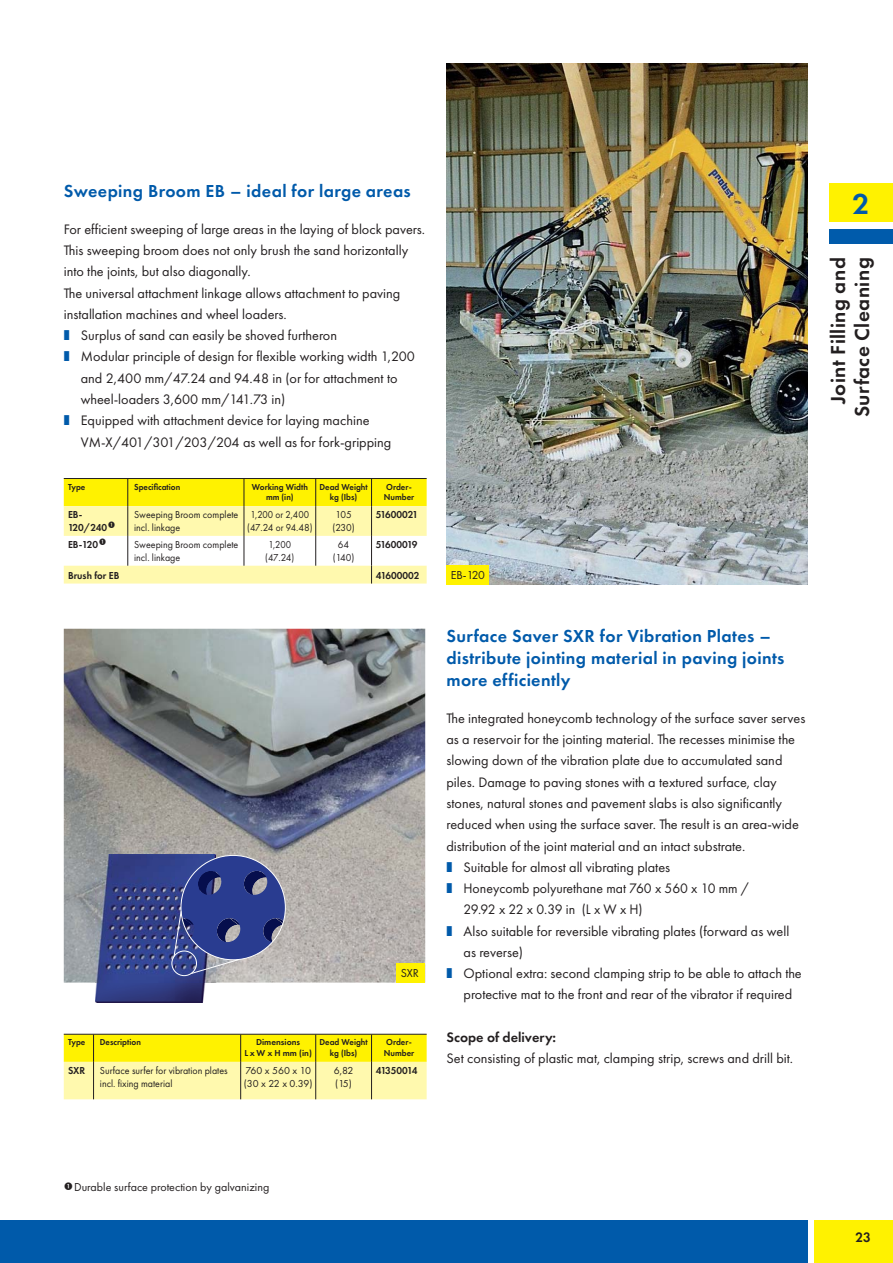
<style>
.page{position:relative;width:893px;height:1263px;background:#fff}
.page>*{position:absolute;margin:0;border:0;box-sizing:border-box;transform-origin:0 0}
.t1{font:600 30px "Futura PT";color:#005aaa}
.t2{font:600 21px/24px "Futura PT";letter-spacing:.02em;color:#231f20;text-align:right}
.t3{font:600 18px/21.6px "Futura PT";letter-spacing:.02em;color:#005aaa}
.t4{font:14.25px "Futura PT";color:#231f20}
.t5{font:600 14.25px "Futura PT";color:#231f20}
.t6{font:600 14.25px "Futura PT";color:#231f20;scale:.95 1}
.t7{font:12px "Futura PT";color:#231f20}
.t8{font:10.5px/12.6px "Futura PT";color:#231f20;scale:.95 1}
.t9{font:600 10.5px/12.6px "Futura PT";color:#231f20;scale:.95 1}
.t10{font:10.5px/12.6px "Futura PT";color:#231f20;text-align:center;scale:.9 1}
.t11{font:10.5px/12.6px "Futura PT";color:#231f20}
.t12{font:600 10.5px "Futura PT";letter-spacing:-.07em;color:#231f20;scale:.95 1}
.t13{font:600 9px/10.8px "Futura PT";color:#231f20;text-align:center;scale:.95 1}
.t14{font:600 9px/10.8px "Futura PT";color:#231f20;text-align:center}
</style>
<div class="page">
<div style="left:814px;top:1220px;width:79px;height:43px;background:#fff200"></div>
<div style="left:0;top:1220px;width:808px;height:43px;background:#005aaa"></div>
<div style="left:829px;top:183px;width:64px;height:39px;background:#fff200"></div>
<div style="left:829px;top:229px;width:64px;height:15px;background:#005bab"></div>
<img style="left:446px;top:64px;width:362px;height:520px">
<div style="left:446px;top:565px;width:43px;height:19px;background:#fff200"></div>
<img style="left:64px;top:629px;width:361px;height:353px">
<img style="left:96px;top:854px;width:120px;height:148px">
<svg style="left:174px;top:855px;width:111px;height:119px;background:#4d5894"></svg>
<div style="left:172px;top:951px;width:25px;height:25px;border:1px solid #fff;border-radius:50%"></div>
<svg style="left:64px;top:1035px;width:363px;height:64px;background:#fdf464"></svg>
<hr style="left:93px;top:1062px;width:1px;height:37px;background:#231f20">
<hr style="left:240px;top:1062px;width:1px;height:37px;background:#231f20">
<hr style="left:315px;top:1062px;width:1px;height:37px;background:#231f20">
<hr style="left:371px;top:1062px;width:1px;height:37px;background:#231f20">
<hr style="left:64px;top:1034px;width:363px;height:1px;background:#231f20">
<div style="left:397px;top:963px;width:28px;height:19px;background:#fff200"></div>
<svg style="left:64px;top:478px;width:363px;height:105px"></svg>
<p class="t3" style="left:64px;top:180px;width:349px">Sweeping Broom EB – ideal for large areas</p>
<p class="t4" style="left:64px;top:222px;width:363px">For efficient sweeping of large areas in the laying of block pavers.</p>
<p class="t4" style="left:64px;top:243px;width:346px">This sweeping broom does not only brush the sand horizontally</p>
<p class="t4" style="left:64px;top:265px;width:188px">into the joints, but also diagonally.</p>
<p class="t4" style="left:64px;top:286px;width:338px">The universal attachment linkage allows attachment to paving</p>
<p class="t4" style="left:64px;top:307px;width:225px">installation machines and wheel loaders.</p>
<p class="t4" style="left:81px;top:328px;width:258px">Surplus of sand can easily be shoved furtheron</p>
<p class="t4" style="left:81px;top:350px;width:336px">Modular principle of design for flexible working width 1,200</p>
<p class="t4" style="left:81px;top:371px;width:318px">and 2,400 mm/47.24 and 94.48 in (or for attachment to</p>
<p class="t4" style="left:81px;top:392px;width:206px">wheel-loaders 3,600 mm/141.73 in)</p>
<p class="t4" style="left:81px;top:413px;width:290px">Equipped with attachment device for laying machine</p>
<p class="t4" style="left:81px;top:435px;width:312px">VM-X/401/301/203/204 as well as for fork-gripping</p>
<p class="t13" style="left:68px;top:481px;width:20px">Type</p>
<p class="t13" style="left:134px;top:481px;width:50px">Specification</p>
<p class="t13" style="left:252px;top:481px;width:61px">Working Width mm (in)</p>
<p class="t13" style="left:319px;top:481px;width:52px">Dead Weight kg (Ibs)</p>
<p class="t13" style="left:384px;top:481px;width:34px;text-align:left">Order-<br>Number</p>
<p class="t9" style="left:68px;top:509px;width:43px">EB-<br>120/240</p>
<p class="t8" style="left:134px;top:509px;width:111px">Sweeping Broom complete incl. linkage</p>
<p class="t10" style="left:247px;top:509px;width:74px">1,200 or 2,400 (47.24 or 94.48)</p>
<p class="t8" style="left:332px;top:509px;width:25px">105 (230)</p>
<p class="t9" style="left:376px;top:509px;width:46px">51600021</p>
<p class="t9" style="left:68px;top:539px;width:33px">EB-120</p>
<p class="t8" style="left:134px;top:539px;width:111px">Sweeping Broom complete incl. linkage</p>
<p class="t10" style="left:265px;top:539px;width:34px">1,200 (47.24)</p>
<p class="t8" style="left:333px;top:539px;width:24px;text-align:center">64 (140)</p>
<p class="t12" style="left:376px;top:539px;width:45px">51600019</p>
<p class="t9" style="left:68px;top:569px;width:56px">Brush for EB</p>
<p class="t9" style="left:376px;top:569px;width:48px">41600002</p>
<p class="t7" style="left:401px;top:967px;width:19px">SXR</p>
<p class="t13" style="left:68px;top:1037px;width:20px">Type</p>
<p class="t13" style="left:100px;top:1037px;width:45px">Description</p>
<p class="t14" style="left:244px;top:1037px;width:69px">Dimensions<br>L x W x H mm (in)</p>
<p class="t13" style="left:319px;top:1037px;width:52px">Dead Weight kg (Ibs)</p>
<p class="t13" style="left:384px;top:1037px;width:34px;text-align:left">Order-<br>Number</p>
<p class="t9" style="left:68px;top:1065px;width:20px">SXR</p>
<p class="t8" style="left:100px;top:1065px;width:136px">Surface surfer for vibration plates incl. fixing material</p>
<p class="t11" style="left:244px;top:1065px;width:70px">760 x 560 x 10 (30 x 22 x 0.39)</p>
<p class="t11" style="left:334px;top:1065px;width:21px">6,82 (15)</p>
<p class="t12" style="left:376px;top:1065px;width:45px">41350014</p>
<p class="t7" style="left:451px;top:569px;width:36px">EB-120</p>
<p class="t3" style="left:446px;top:626px;width:339px">Surface Saver SXR for Vibration Plates – distribute jointing material in paving joints more efficiently</p>
<p class="t4" style="left:446px;top:711px;width:360px">The integrated honeycomb technology of the surface saver serves</p>
<p class="t4" style="left:446px;top:732px;width:350px">as a reservoir for the jointing material. The recesses minimise the</p>
<p class="t4" style="left:446px;top:753px;width:337px">slowing down of the vibration plate due to accumulated sand</p>
<p class="t4" style="left:446px;top:775px;width:332px">piles. Damage to paving stones with a textured surface, clay</p>
<p class="t4" style="left:446px;top:796px;width:337px">stones, natural stones and pavement slabs is also significantly</p>
<p class="t4" style="left:446px;top:817px;width:354px">reduced when using the surface saver. The result is an area-wide</p>
<p class="t4" style="left:446px;top:839px;width:300px">distribution of the joint material and an intact substrate.</p>
<p class="t4" style="left:463px;top:860px;width:208px">Suitable for almost all vibrating plates</p>
<p class="t4" style="left:463px;top:881px;width:287px">Honeycomb polyurethane mat 760 x 560 x 10 mm /</p>
<p class="t4" style="left:463px;top:902px;width:181px">29.92 x 22 x 0.39 in (L x W x H)</p>
<p class="t4" style="left:463px;top:924px;width:327px">Also suitable for reversible vibrating plates (forward as well</p>
<p class="t4" style="left:463px;top:945px;width:61px">as reverse)</p>
<p class="t4" style="left:463px;top:966px;width:340px">Optional extra: second clamping strip to be able to attach the</p>
<p class="t4" style="left:463px;top:987px;width:330px">protective mat to the front and rear of the vibrator if required</p>
<p class="t5" style="left:446px;top:1030px;width:111px">Scope of delivery:</p>
<p class="t4" style="left:446px;top:1051px;width:348px">Set consisting of plastic mat, clamping strip, screws and drill bit.</p>
<h1 class="t1" style="left:853px;top:189px;width:19px">2</h1>
<h2 class="t2" style="left:827px;top:417px;width:161px;rotate:-90deg">Joint Filling and<br>Surface Cleaning</h2>
<p class="t7" style="left:74px;top:1181px;width:197px">Durable surface protection by galvanizing</p>
<p class="t6" style="left:856px;top:1230px;width:18px">23</p>
</div>
